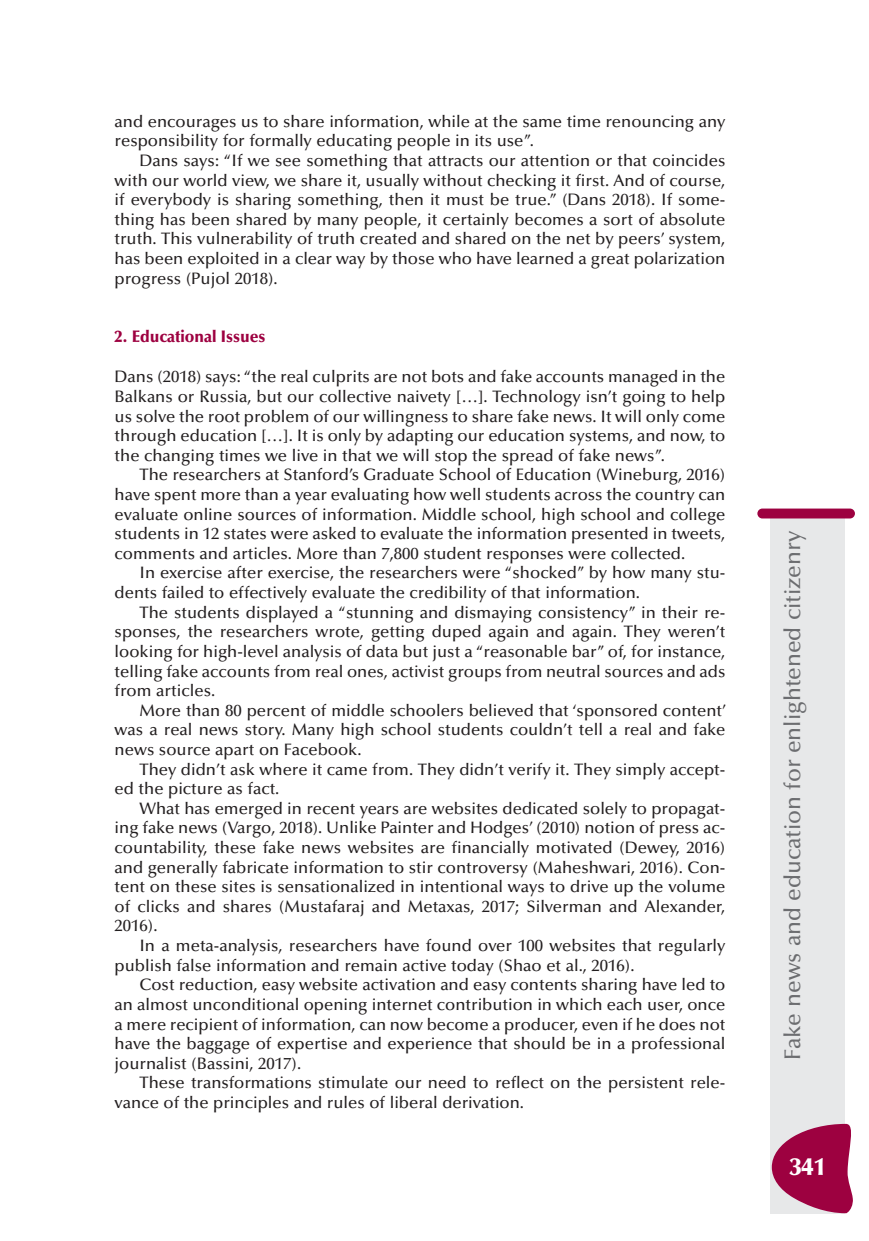
<style>
.page{position:relative;width:869px;height:1241px;background:#fff}
.page>*{position:absolute;margin:0;border:0;box-sizing:border-box;transform-origin:0 0}
.t1{font:900 24.5px "Optima";color:#fff}
.t2{font:500 22.75px "Optima";color:#6c6d70}
.t3{font:500 16.62px/19.6px "Optima";color:#231f20;text-align:justify}
.t4{font:900 16.62px "Optima";color:#9d0140;scale:.95 1}
</style>
<div class="page">
<div style="left:770px;top:516px;width:74px;height:697px;background:#e7e8e9"></div>
<div style="left:757px;top:508px;width:97px;height:10px;background:#9d0140;border-radius:5px"></div>
<svg style="left:771px;top:1123px;width:82px;height:89px"></svg>
<p class="t3" style="left:115px;top:113px;width:612px">and encourages us to share information, while at the same time renouncing any responsibility for formally educating people in its use”.</p>
<p class="t3" style="left:115px;top:152px;width:612px;text-indent:25px">Dans says: “If we see something that attracts our attention or that coincides with our world view, we share it, usually without checking it first. And of course, if everybody is sharing something, then it must be true.” (Dans 2018). If some&shy;thing has been shared by many people, it certainly becomes a sort of absolute truth. This vulnerability of truth created and shared on the net by peers’ system, has been exploited in a clear way by those who have learned a great polarization progress (Pujol 2018).</p>
<p class="t4" style="left:115px;top:330px;width:160px">2. Educational Issues</p>
<p class="t3" style="left:115px;top:368px;width:612px">Dans (2018) says: “the real culprits are not bots and fake accounts managed in the Balkans or Russia, but our collective naivety […]. Technology isn’t going to help us solve the root problem of our willingness to share fake news. It will only come through education […]. It is only by adapting our education systems, and now, to the changing times we live in that we will stop the spread of fake news”.</p>
<p class="t3" style="left:115px;top:466px;width:612px;text-indent:25px">The researchers at Stanford’s Graduate School of Education (Wineburg, 2016) have spent more than a year evaluating how well students across the country can evaluate online sources of information. Middle school, high school and college students in 12 states were asked to evaluate the information presented in tweets, comments and articles. More than 7,800 student responses were collected.</p>
<p class="t3" style="left:115px;top:564px;width:612px;text-indent:25px">In exercise after exercise, the researchers were “shocked” by how many stu&shy;dents failed to effectively evaluate the credibility of that information.</p>
<p class="t3" style="left:115px;top:604px;width:612px;text-indent:25px">The students displayed a “stunning and dismaying consistency” in their re&shy;sponses, the researchers wrote, getting duped again and again. They weren’t looking for high-level analysis of data but just a “reasonable bar” of, for instance, telling fake accounts from real ones, activist groups from neutral sources and ads from articles.</p>
<p class="t3" style="left:115px;top:702px;width:613px;text-indent:25px">More than 80 percent of middle schoolers believed that ‘sponsored content’ was a real news story. Many high school students couldn’t tell a real and fake news source apart on Facebook.</p>
<p class="t3" style="left:115px;top:760px;width:612px;text-indent:25px">They didn’t ask where it came from. They didn’t verify it. They simply accept&shy;ed the picture as fact.</p>
<p class="t3" style="left:115px;top:800px;width:612px;text-indent:25px">What has emerged in recent years are websites dedicated solely to propagat&shy;ing fake news (Vargo, 2018). Unlike Painter and Hodges’ (2010) notion of press ac&shy;countability, these fake news websites are financially motivated (Dewey, 2016) and generally fabricate information to stir controversy (Maheshwari, 2016). Con&shy;tent on these sites is sensationalized in intentional ways to drive up the volume of clicks and shares (Mustafaraj and Metaxas, 2017; Silverman and Alexander, 2016).</p>
<p class="t3" style="left:114px;top:937px;width:612px;text-indent:25px">In a meta-analysis, researchers have found over 100 websites that regularly publish false information and remain active today (Shao et al., 2016).</p>
<p class="t3" style="left:115px;top:976px;width:612px;text-indent:25px">Cost reduction, easy website activation and easy contents sharing have led to an almost unconditional opening internet contribution in which each user, once a mere recipient of information, can now become a producer, even if he does not have the baggage of expertise and experience that should be in a professional journalist (Bassini, 2017).</p>
<p class="t3" style="left:115px;top:1074px;width:612px;text-indent:25px">These transformations stimulate our need to reflect on the persistent rele&shy;vance of the principles and rules of liberal derivation.</p>
<h2 class="t2" style="left:783px;top:1059px;width:531px;rotate:-90deg">Fake news and education for enlightened citizenry</h2>
<h1 class="t1" style="left:789px;top:1156px;width:38px">341</h1>
</div>
